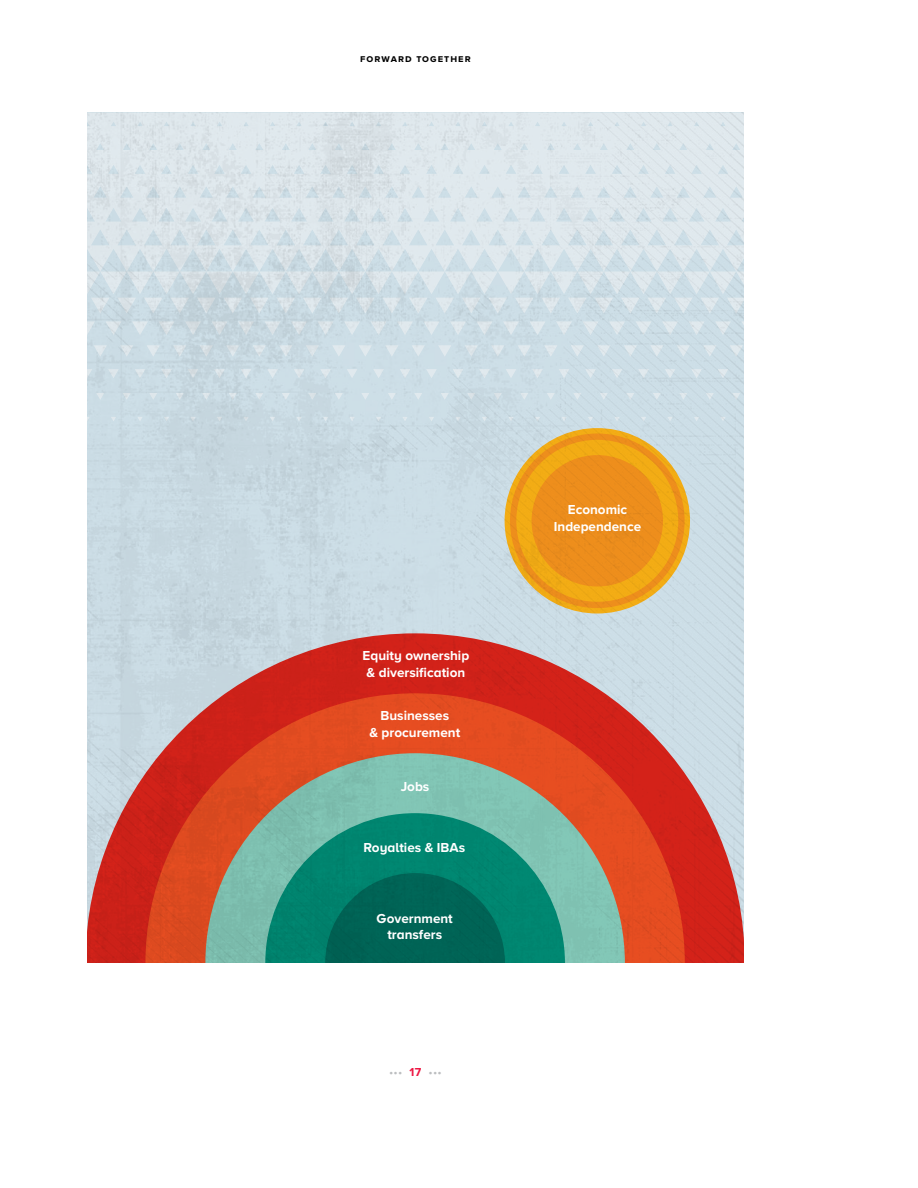
<style>
.page{position:relative;width:918px;height:1188px;background:#fff}
.page>*{position:absolute;margin:0;border:0;box-sizing:border-box;transform-origin:0 0}
.t1{font:700 13.5px/16.5px "Proxima Nova A";color:#fff;text-align:center}
.t2{font:12px "Proxima Nova A";color:#bcbec0}
.t3{font:700 10.5px "Proxima Nova S";letter-spacing:.1em;color:#000}
.s1{font-weight:700;color:#ed1844}
</style>
<div class="page">
<img style="left:87px;top:112px;width:657px;height:851px">
<p class="t3" style="left:360px;top:53px;width:112px">forward together</p>
<p class="t1" style="left:363px;top:648px;width:108px;text-align:left">Equity ownership &amp; diversification</p>
<p class="t1" style="left:369px;top:708px;width:92px">Businesses<br>&amp; procurement</p>
<p class="t1" style="left:401px;top:778px;width:30px">Jobs</p>
<p class="t1" style="left:364px;top:840px;width:103px">Royalties &amp; IBAs</p>
<p class="t1" style="left:377px;top:910px;width:78px">Government transfers</p>
<p class="t2" style="left:389px;top:1063px;width:54px">••• <span class="s1">17</span> •••</p>
<p class="t1" style="left:554px;top:502px;width:89px">Economic<br>Independence</p>
</div>
